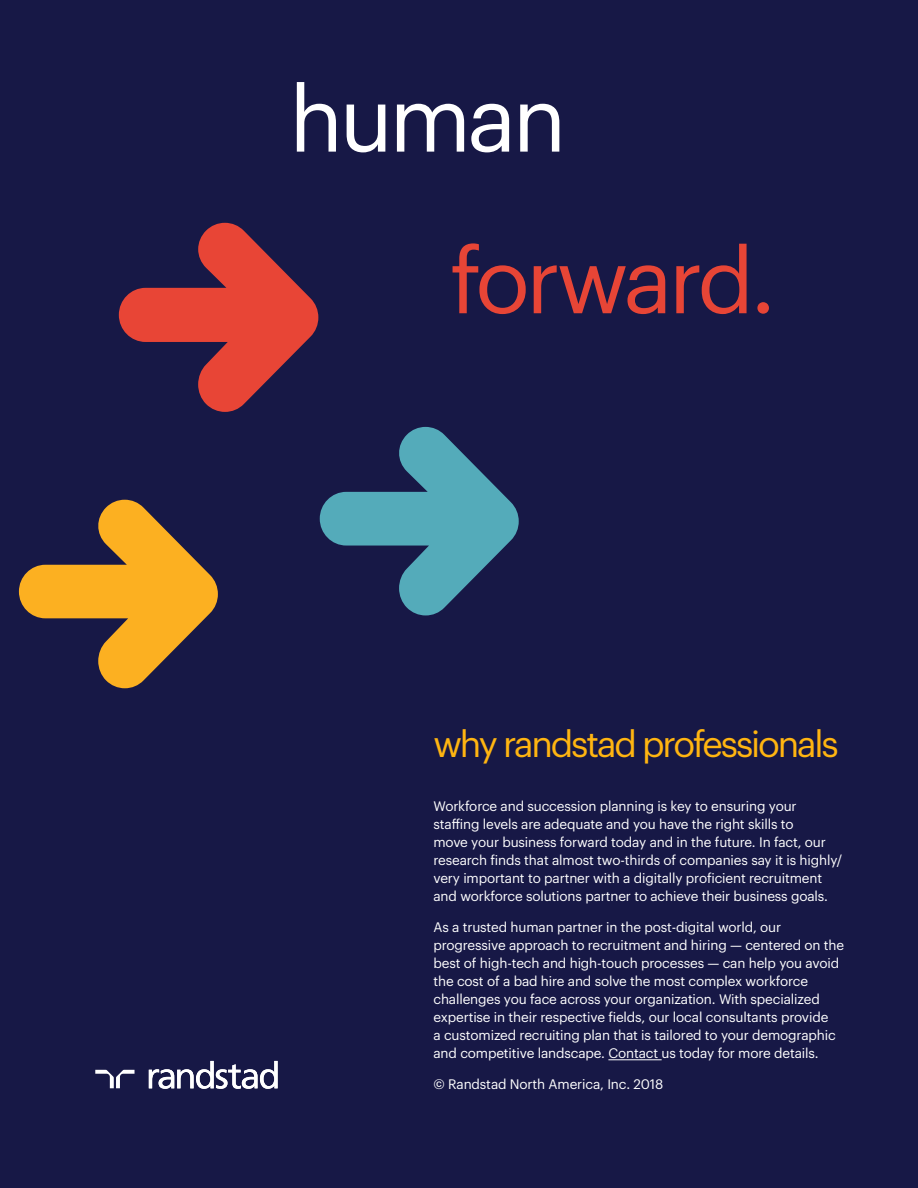
<style>
.page{position:relative;width:918px;height:1188px;background:#171846}
.page>*{position:absolute;margin:0;border:0;box-sizing:border-box;transform-origin:0 0}
.t1{font:90px "Graphik";letter-spacing:-.045em;color:#e74536}
.t2{font:90px "Graphik";letter-spacing:-.04em;color:#fff}
.t3{font:36px "Graphik";letter-spacing:-.06em;color:#ffb511}
.t4{font:13.5px/18px "Graphik";letter-spacing:-.01em;color:#fff}
</style>
<div class="page">
<svg style="left:95px;top:1070px;width:40px;height:18px"></svg>
<svg style="left:149px;top:1061px;width:129px;height:28px"></svg>
<hr style="left:608px;top:1059px;width:54px;height:1px;background:#fff">
<svg style="left:119px;top:223px;width:199px;height:189px"></svg>
<svg style="left:19px;top:500px;width:199px;height:188px"></svg>
<svg style="left:320px;top:427px;width:199px;height:188px"></svg>
<h1 class="t2" style="left:289px;top:51px;width:279px">human</h1>
<h1 class="t1" style="left:450px;top:213px;width:327px">forward.</h1>
<h2 class="t3" style="left:433px;top:717px;width:407px">why randstad professionals</h2>
<p class="t4" style="left:433px;top:796px;width:410px">Workforce and succession planning is key to ensuring your staffing levels are adequate and you have the right skills to<br>move your business forward today and in the future. In fact, our research finds that almost two-thirds of companies say it is highly/ very important to partner with a digitally proficient recruitment and workforce solutions partner to achieve their business goals.</p>
<p class="t4" style="left:433px;top:917px;width:412px">As a trusted human partner in the post-digital world, our progressive approach to recruitment and hiring — centered on the best of high-tech and high-touch processes — can help you avoid the cost of a bad hire and solve the most complex workforce challenges you face across your organization. With specialized expertise in their respective fields, our local consultants provide<br>a customized recruiting plan that is tailored to your demographic and competitive landscape. Contact us today for more details.</p>
<p class="t4" style="left:433px;top:1074px;width:231px">© Randstad North America, Inc. 2018</p>
</div>
